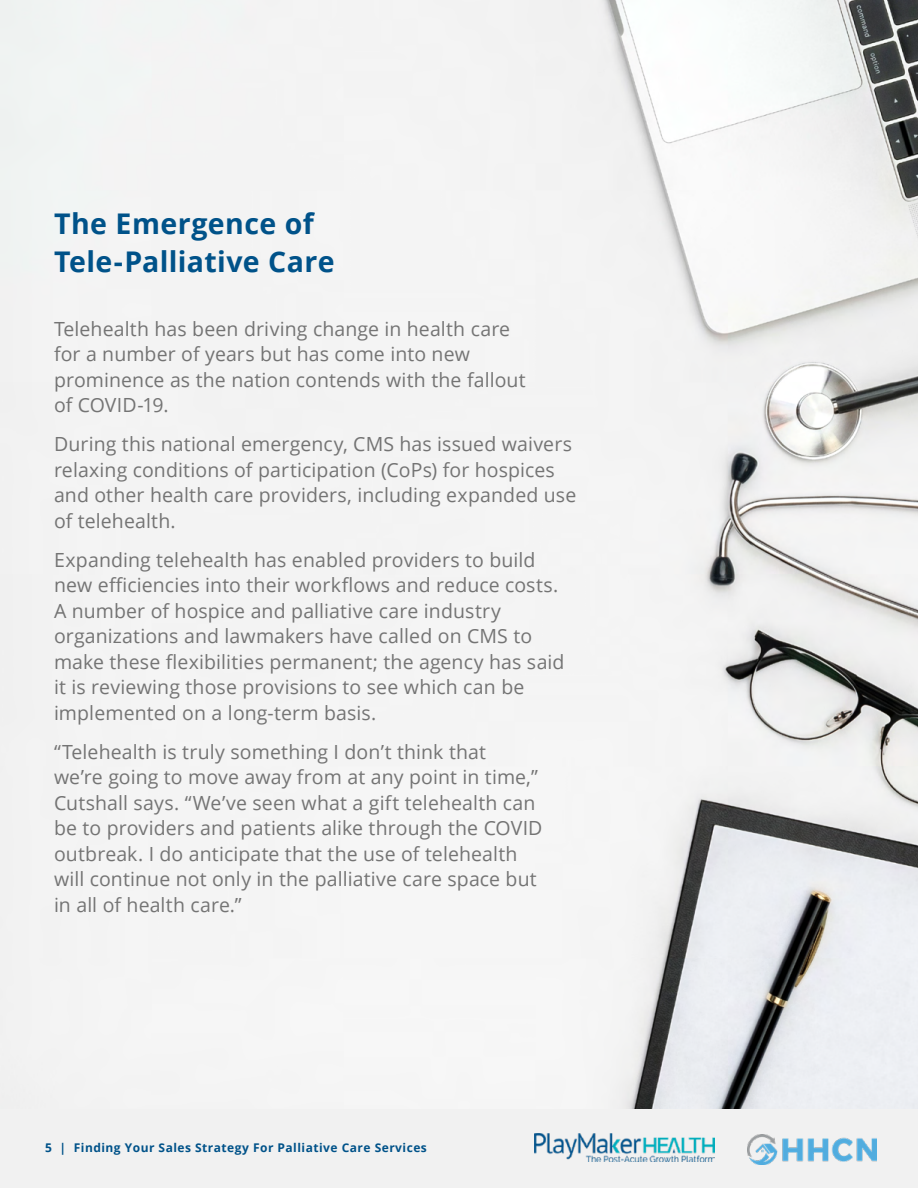
<style>
.page{position:relative;width:918px;height:1188px;background:#fff}
.page>*{position:absolute;margin:0;border:0;box-sizing:border-box;transform-origin:0 0}
.t1{font:700 28.5px/37.5px "Open Sans";letter-spacing:.015em;color:#005289}
.t2{font:19.5px/25.5px "Open Sans";letter-spacing:.005em;color:#747474}
.t3{font:700 12px "Open Sans";letter-spacing:.04em;color:#005289}
</style>
<div class="page">
<img style="left:0;top:0;width:918px;height:1109px">
<div style="left:0;top:1109px;width:918px;height:79px;background:#f1f1f1"></div>
<img style="left:747px;top:1135px;width:130px;height:30px">
<img style="left:534px;top:1134px;width:181px;height:28px">
<h1 class="t1" style="left:54px;top:205px;width:282px">The Emergence of<br>Tele-Palliative Care</h1>
<p class="t2" style="left:54px;top:315px;width:473px">Telehealth has been driving change in health care for a number of years but has come into new prominence as the nation contends with the fallout of COVID-19.</p>
<p class="t2" style="left:54px;top:431px;width:524px">During this national emergency, CMS has issued waivers relaxing conditions of participation (CoPs) for hospices and other health care providers, including expanded use of telehealth.</p>
<p class="t2" style="left:54px;top:546px;width:512px">Expanding telehealth has enabled providers to build new efficiencies into their workflows and reduce costs.<br>A number of hospice and palliative care industry organizations and lawmakers have called on CMS to make these flexibilities permanent; the agency has said it is reviewing those provisions to see which can be implemented on a long-term basis.</p>
<p class="t2" style="left:54px;top:738px;width:490px">“Telehealth is truly something I don’t think that<br>we’re going to move away from at any point in time,” Cutshall says. “We’ve seen what a gift telehealth can be to providers and patients alike through the COVID outbreak. I do anticipate that the use of telehealth will continue not only in the palliative care space but in all of health care.”</p>
<p class="t3" style="left:45px;top:1139px;width:383px">5 | Finding Your Sales Strategy For Palliative Care Services</p>
</div>
